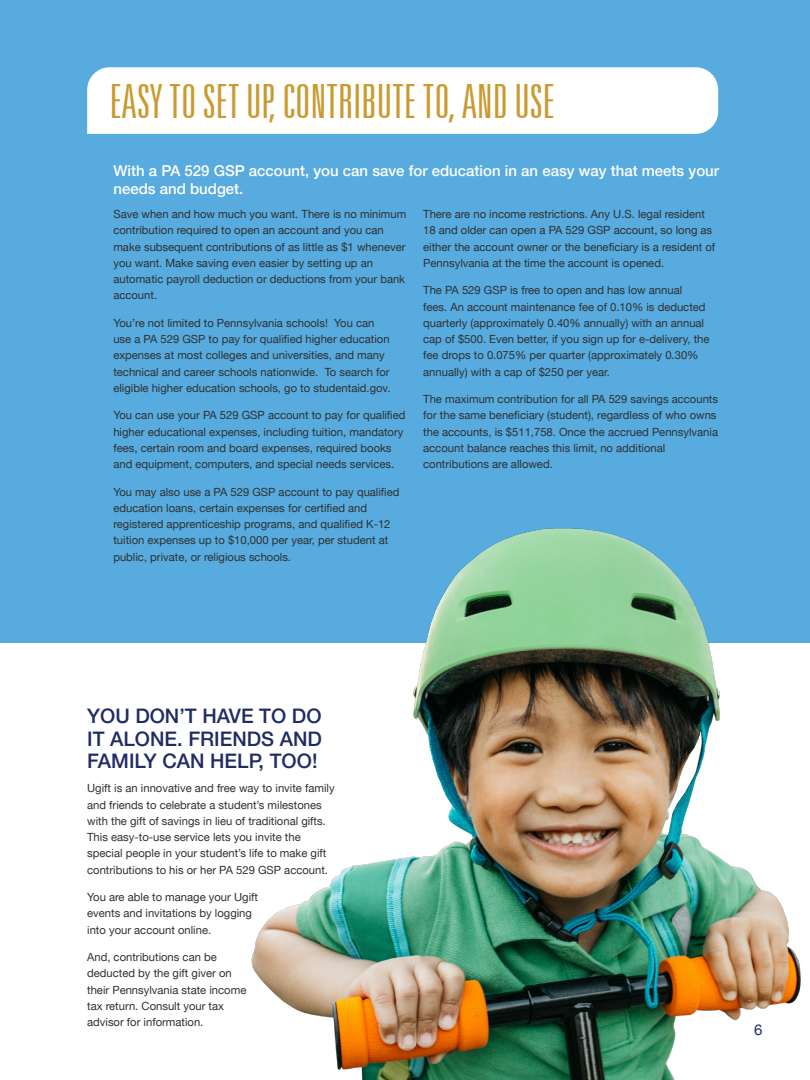
<style>
.page{position:relative;width:810px;height:1080px;background:#fff}
.page>*{position:absolute;margin:0;border:0;box-sizing:border-box;transform-origin:0 0}
.t1{font:300 ultra-condensed 46.25px "Nova Light Ultra S Si";color:#ca9a30}
.t2{font:500 20px/22.5px "Helvetica Neue LT";color:#202c64;text-align:justify}
.text{font:500 15px/18.8px "Helvetica Neue LT";color:#fff}
.t3{font:15px "Helvetica Neue LT";color:#202c64}
.text-2{font:11.25px/16.2px "Helvetica Neue LT";color:#2f3030}
</style>
<div class="page">
<div style="left:0;top:0;width:810px;height:643px;background:#57abdf"></div>
<div style="left:87px;top:67px;width:631px;height:67px;background:#fff"></div>
<img style="left:251px;top:528px;width:550px;height:552px">
<p class="t1" style="left:110px;top:77px;width:447px">EASY TO SET UP, CONTRIBUTE TO, AND USE</p>
<p class="text" style="left:113px;top:161px;width:607px">With a PA 529 GSP account, you can save for education in an easy way that meets your needs and budget.</p>
<p class="text-2" style="left:113px;top:206px;width:295px">Save when and how much you want. There is no minimum contribution required to open an account and you can make subsequent contributions of as little as $1 whenever you want. Make saving even easier by setting up an automatic payroll deduction or deductions from your bank account.</p>
<p class="text-2" style="left:113px;top:315px;width:279px">You’re not limited to Pennsylvania schools! You can use a PA 529 GSP to pay for qualified higher education expenses at most colleges and universities, and many technical and career schools nationwide. To search for eligible higher education schools, go to studentaid.gov.</p>
<p class="text-2" style="left:113px;top:407px;width:294px">You can use your PA 529 GSP account to pay for qualified higher educational expenses, including tuition, mandatory fees, certain room and board expenses, required books and equipment, computers, and special needs services.</p>
<p class="text-2" style="left:113px;top:483px;width:288px">You may also use a PA 529 GSP account to pay qualified education loans, certain expenses for certified and registered apprenticeship programs, and qualified K-12 tuition expenses up to $10,000 per year, per student at public, private, or religious schools.</p>
<p class="text-2" style="left:423px;top:206px;width:293px">There are no income restrictions. Any U.S. legal resident 18 and older can open a PA 529 GSP account, so long as either the account owner or the beneficiary is a resident of Pennsylvania at the time the account is opened.</p>
<p class="text-2" style="left:423px;top:282px;width:288px">The PA 529 GSP is free to open and has low annual<br>fees. An account maintenance fee of 0.10% is deducted quarterly (approximately 0.40% annually) with an annual cap of $500. Even better, if you sign up for e-delivery, the fee drops to 0.075% per quarter (approximately 0.30% annually) with a cap of $250 per year.</p>
<p class="text-2" style="left:423px;top:391px;width:296px">The maximum contribution for all PA 529 savings accounts for the same beneficiary (student), regardless of who owns the accounts, is $511,758. Once the accrued Pennsylvania account balance reaches this limit, no additional contributions are allowed.</p>
<p class="t2" style="left:87px;top:704px;width:236px">YOU DON’T HAVE TO DO IT ALONE. FRIENDS AND FAMILY CAN HELP, TOO!</p>
<p class="text-2" style="left:87px;top:780px;width:249px">Ugift is an innovative and free way to invite family and friends to celebrate a student’s milestones with the gift of savings in lieu of traditional gifts.<br>This easy-to-use service lets you invite the special people in your student’s life to make gift contributions to his or her PA 529 GSP account.</p>
<p class="text-2" style="left:87px;top:889px;width:172px">You are able to manage your Ugift events and invitations by logging into your account online.</p>
<p class="text-2" style="left:87px;top:949px;width:161px">And, contributions can be deducted by the gift giver on their Pennsylvania state income tax return. Consult your tax advisor for information.</p>
<p class="t3" style="left:754px;top:1021px;width:10px">6</p>
</div>
